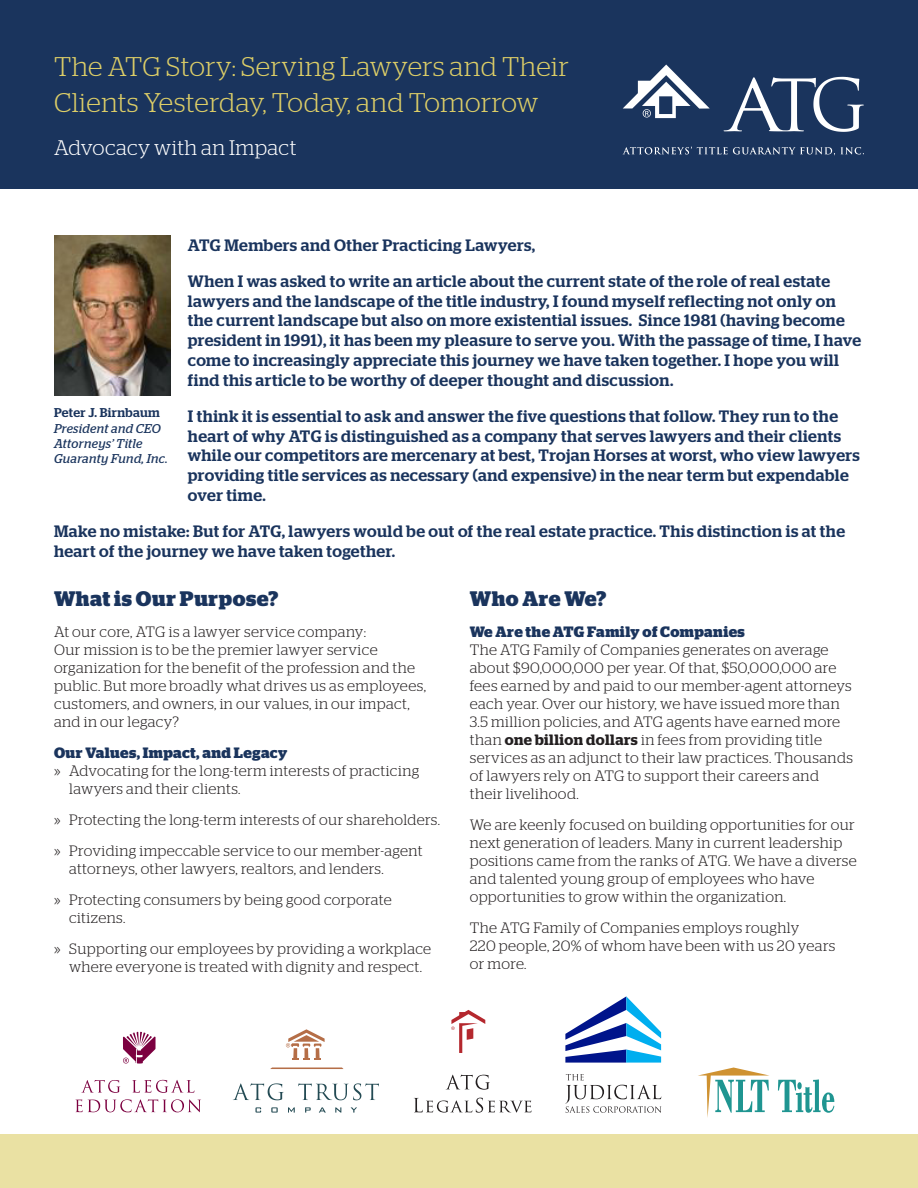
<style>
.page{position:relative;width:918px;height:1188px;background:#fff}
.page>*{position:absolute;margin:0;border:0;box-sizing:border-box;transform-origin:0 0}
.body{font:300 27px/36px "Stag";letter-spacing:.015em;color:#ddce67}
.body-2{font:700 21px "Stag";letter-spacing:.03em;color:#1a345d}
.body-3{font:300 21px "Stag";letter-spacing:.01em;color:#fff}
.body-4{font:500 16.5px/19.8px "Stag";letter-spacing:.03em;color:#1a345d}
.body-5{font:300 15px/18px "Stag";letter-spacing:.025em;color:#231f20}
.body-6{font:700 15px "Stag";letter-spacing:.025em;color:#1a345d}
.body-7{font:italic 12.75px/15.3px "Stag";letter-spacing:.03em;color:#1a345d}
.s1{font-weight:500;font-style:normal}
.s2{font-weight:700;color:#1a345d}
.s3{font-weight:600}
</style>
<div class="page">
<div style="left:0;top:1134px;width:918px;height:54px;background:#eae1a3"></div>
<div style="left:0;top:0;width:918px;height:189px;background:#1a345d"></div>
<svg style="left:622px;top:147px;width:213px;height:9px"></svg>
<svg style="left:841px;top:147px;width:23px;height:7px"></svg>
<svg style="left:724px;top:77px;width:140px;height:55px"></svg>
<svg style="left:623px;top:65px;width:87px;height:53px"></svg>
<img style="left:54px;top:235px;width:116px;height:160px">
<svg style="left:698px;top:1068px;width:71px;height:50px"></svg>
<svg style="left:778px;top:1079px;width:56px;height:34px"></svg>
<svg style="left:81px;top:1080px;width:39px;height:13px"></svg>
<svg style="left:132px;top:1080px;width:62px;height:13px"></svg>
<svg style="left:75px;top:1099px;width:126px;height:13px"></svg>
<svg style="left:123px;top:1032px;width:33px;height:32px"></svg>
<svg style="left:233px;top:1083px;width:51px;height:17px"></svg>
<svg style="left:298px;top:1083px;width:81px;height:17px"></svg>
<svg style="left:255px;top:1107px;width:6px;height:6px"></svg>
<svg style="left:271px;top:1107px;width:7px;height:6px"></svg>
<svg style="left:288px;top:1107px;width:7px;height:6px"></svg>
<svg style="left:305px;top:1107px;width:6px;height:6px"></svg>
<svg style="left:319px;top:1107px;width:7px;height:6px"></svg>
<svg style="left:335px;top:1107px;width:6px;height:6px"></svg>
<svg style="left:351px;top:1107px;width:6px;height:6px"></svg>
<svg style="left:270px;top:1068px;width:74px;height:1px"></svg>
<svg style="left:286px;top:1029px;width:39px;height:31px"></svg>
<svg style="left:446px;top:1075px;width:44px;height:15px"></svg>
<svg style="left:414px;top:1098px;width:118px;height:15px"></svg>
<svg style="left:451px;top:1010px;width:34px;height:43px"></svg>
<svg style="left:565px;top:1074px;width:96px;height:39px"></svg>
<svg style="left:565px;top:996px;width:96px;height:67px"></svg>
<p class="body" style="left:54px;top:48px;width:516px">The ATG Story: Serving Lawyers and Their<br>Clients Yesterday, Today, and Tomorrow</p>
<p class="body-3" style="left:54px;top:136px;width:244px">Advocacy with an Impact</p>
<p class="body-4" style="left:188px;top:235px;width:349px">ATG Members and Other Practicing Lawyers,</p>
<p class="body-4" style="left:188px;top:271px;width:675px">When I was asked to write an article about the current state of the role of real estate lawyers and the landscape of the title industry, I found myself reflecting not only on the current landscape but also on more existential issues. Since 1981 (having become president in 1991), it has been my pleasure to serve you. With the passage of time, I have come to increasingly appreciate this journey we have taken together. I hope you will find this article to be worthy of deeper thought and discussion.</p>
<p class="body-4" style="left:188px;top:406px;width:673px">I think it is essential to ask and answer the five questions that follow. They run to the heart of why ATG is distinguished as a company that serves lawyers and their clients while our competitors are mercenary at best, Trojan Horses at worst, who view lawyers providing title services as necessary (and expensive) in the near term but expendable over time.</p>
<p class="body-4" style="left:54px;top:521px;width:793px">Make no mistake: But for ATG, lawyers would be out of the real estate practice. This distinction is at the heart of the journey we have taken together.</p>
<p class="body-7" style="left:54px;top:405px;width:115px"><span class="s1">Peter J. Birnbaum<br></span>President and CEO<br>Attorneys’ Title<br>Guaranty Fund, Inc.</p>
<p class="body-2" style="left:54px;top:587px;width:226px">What is Our Purpose?</p>
<p class="body-5" style="left:54px;top:623px;width:374px">At our core, ATG is a lawyer service company:<br>Our mission is to be the premier lawyer service organization for the benefit of the profession and the public. But more broadly what drives us as employees, customers, and owners, in our values, in our impact, and in our legacy?</p>
<p class="body-6" style="left:54px;top:744px;width:235px">Our Values, Impact, and Legacy</p>
<p class="body-5" style="left:54px;top:762px;width:367px">» Advocating for the long-term interests of practicing</p>
<p class="body-5" style="left:69px;top:780px;width:173px">lawyers and their clients.</p>
<p class="body-5" style="left:54px;top:811px;width:388px">» Protecting the long-term interests of our shareholders.</p>
<p class="body-5" style="left:69px;top:842px;width:355px;text-indent:-15px">» Providing impeccable service to our member-agent attorneys, other lawyers, realtors, and lenders.</p>
<p class="body-5" style="left:69px;top:891px;width:324px;text-indent:-15px">» Protecting consumers by being good corporate citizens.</p>
<p class="body-5" style="left:54px;top:940px;width:379px;text-align:center">» Supporting our employees by providing a workplace where everyone is treated with dignity and respect.</p>
<p class="body-2" style="left:470px;top:587px;width:138px">Who Are We?</p>
<p class="body-5" style="left:470px;top:623px;width:385px"><span class="s2">We Are the ATG Family of Companies<br></span>The ATG Family of Companies generates on average about $90,000,000 per year. Of that, $50,000,000 are fees earned by and paid to our member-agent attorneys each year. Over our history, we have issued more than 3.5 million policies, and ATG agents have earned more than <span class="s3">one billion dollars</span> in fees from providing title services as an adjunct to their law practices. Thousands of lawyers rely on ATG to support their careers and their livelihood.</p>
<p class="body-5" style="left:470px;top:816px;width:389px">We are keenly focused on building opportunities for our next generation of leaders. Many in current leadership positions came from the ranks of ATG. We have a diverse and talented young group of employees who have opportunities to grow within the organization.</p>
<p class="body-5" style="left:470px;top:919px;width:367px">The ATG Family of Companies employs roughly<br>220 people, 20% of whom have been with us 20 years or more.</p>
</div>
